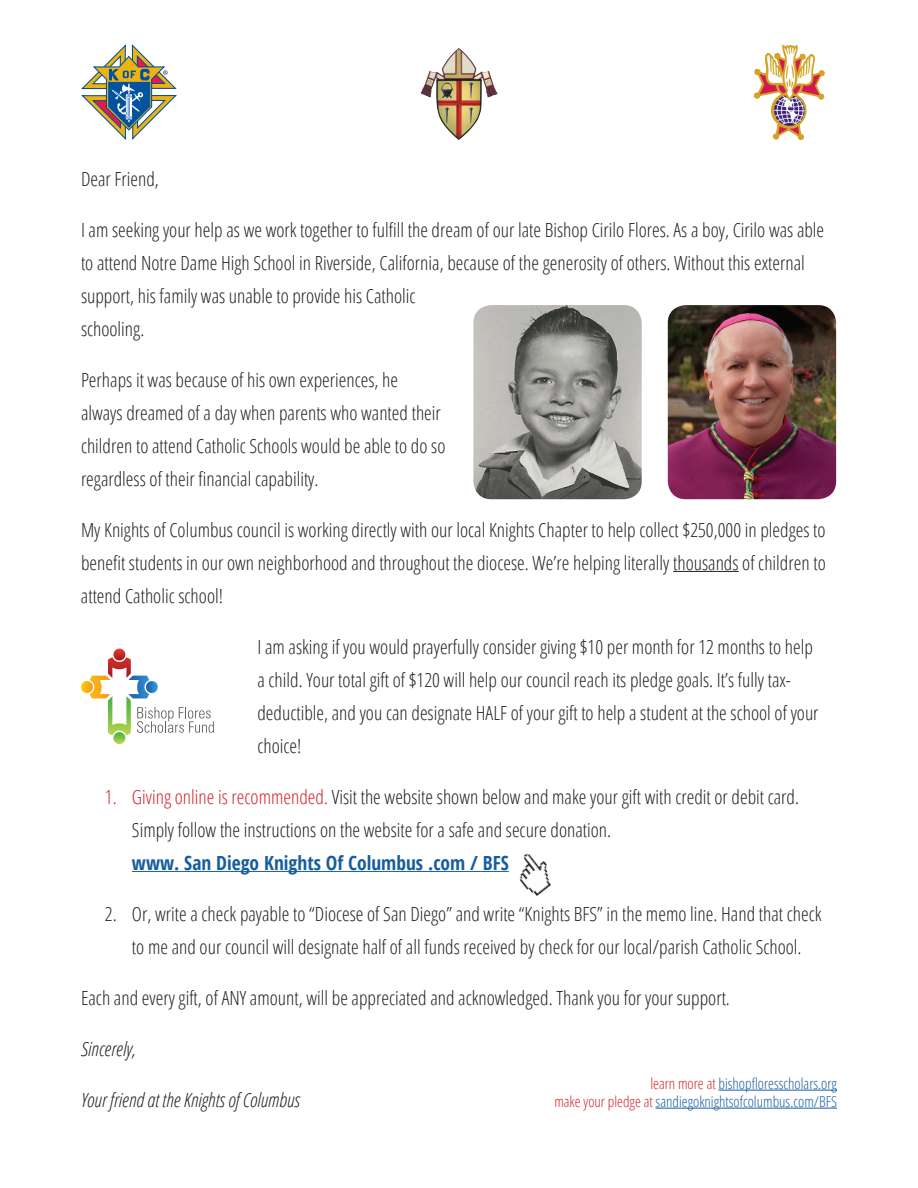
<style>
.page{position:relative;width:918px;height:1188px;background:#fff}
.page>*{position:absolute;margin:0;border:0;box-sizing:border-box;transform-origin:0 0}
.t1{font:300 condensed 19.5px/33px "Open Sans";color:#231f20}
.t2{font:italic 300 condensed 19.5px "Open Sans";color:#231f20}
.t3{font:700 condensed 19.5px "Open Sans";color:#175d9e}
.t4{font:300 condensed 15px/18px "Open Sans";color:#175d9e;text-align:right}
.s1{color:#d1232a}
</style>
<div class="page">
<hr style="left:673px;top:571px;width:66px;height:1px;background:#231f20">
<hr style="left:132px;top:871px;width:377px;height:1px;background:#175d9e">
<svg style="left:81px;top:45px;width:95px;height:95px"></svg>
<img style="left:420px;top:48px;width:78px;height:92px">
<img style="left:754px;top:45px;width:31px;height:49px">
<svg style="left:81px;top:649px;width:133px;height:95px"></svg>
<img style="left:668px;top:305px;width:168px;height:194px">
<img style="left:473px;top:305px;width:169px;height:194px">
<img style="left:503px;top:853px;width:48px;height:43px">
<hr style="left:719px;top:1090px;width:118px;height:1px;background:#175d9e">
<hr style="left:656px;top:1108px;width:181px;height:1px;background:#175d9e">
<p class="t1" style="left:81px;top:162px;width:79px">Dear Friend,</p>
<p class="t1" style="left:81px;top:213px;width:745px">I am seeking your help as we work together to fulfill the dream of our late Bishop Cirilo Flores. As a boy, Cirilo was able to attend Notre Dame High School in Riverside, California, because of the generosity of others. Without this external support, his family was unable to provide his Catholic<br>schooling.</p>
<p class="t1" style="left:81px;top:363px;width:366px">Perhaps it was because of his own experiences, he<br>always dreamed of a day when parents who wanted their children to attend Catholic Schools would be able to do so regardless of their financial capability.</p>
<p class="t1" style="left:81px;top:513px;width:746px;text-align:justify">My Knights of Columbus council is working directly with our local Knights Chapter to help collect $250,000 in pledges to benefit students in our own neighborhood and throughout the diocese. We’re helping literally thousands of children to attend Catholic school!</p>
<p class="t1" style="left:257px;top:630px;width:563px">I am asking if you would prayerfully consider giving $10 per month for 12 months to help a child. Your total gift of $120 will help our council reach its pledge goals. It’s fully tax&shy;deductible, and you can designate HALF of your gift to help a student at the school of your choice!</p>
<p class="t1" style="left:132px;top:780px;width:669px;text-indent:-27px"><span class="s1">1. Giving online is recommended.</span> Visit the website shown below and make your gift with credit or debit card.<br>Simply follow the instructions on the website for a safe and secure donation.</p>
<p class="t3" style="left:132px;top:849px;width:378px">www. San Diego Knights Of Columbus .com / BFS</p>
<p class="t1" style="left:105px;top:897px;width:718px;text-align:center">2. Or, write a check payable to “Diocese of San Diego” and write “Knights BFS” in the memo line. Hand that check to me and our council will designate half of all funds received by check for our local/parish Catholic School.</p>
<p class="t1" style="left:81px;top:981px;width:650px">Each and every gift, of ANY amount, will be appreciated and acknowledged. Thank you for your support.</p>
<p class="t2" style="left:81px;top:1036px;width:56px">Sincerely,</p>
<p class="t2" style="left:81px;top:1087px;width:220px">Your friend at the Knights of Columbus</p>
<p class="t4" style="left:554px;top:1074px;width:284px"><span class="s1">learn more at</span> bishopfloresscholars.org<br><span class="s1">make your pledge at</span> sandiegoknightsofcolumbus.com/BFS</p>
</div>
